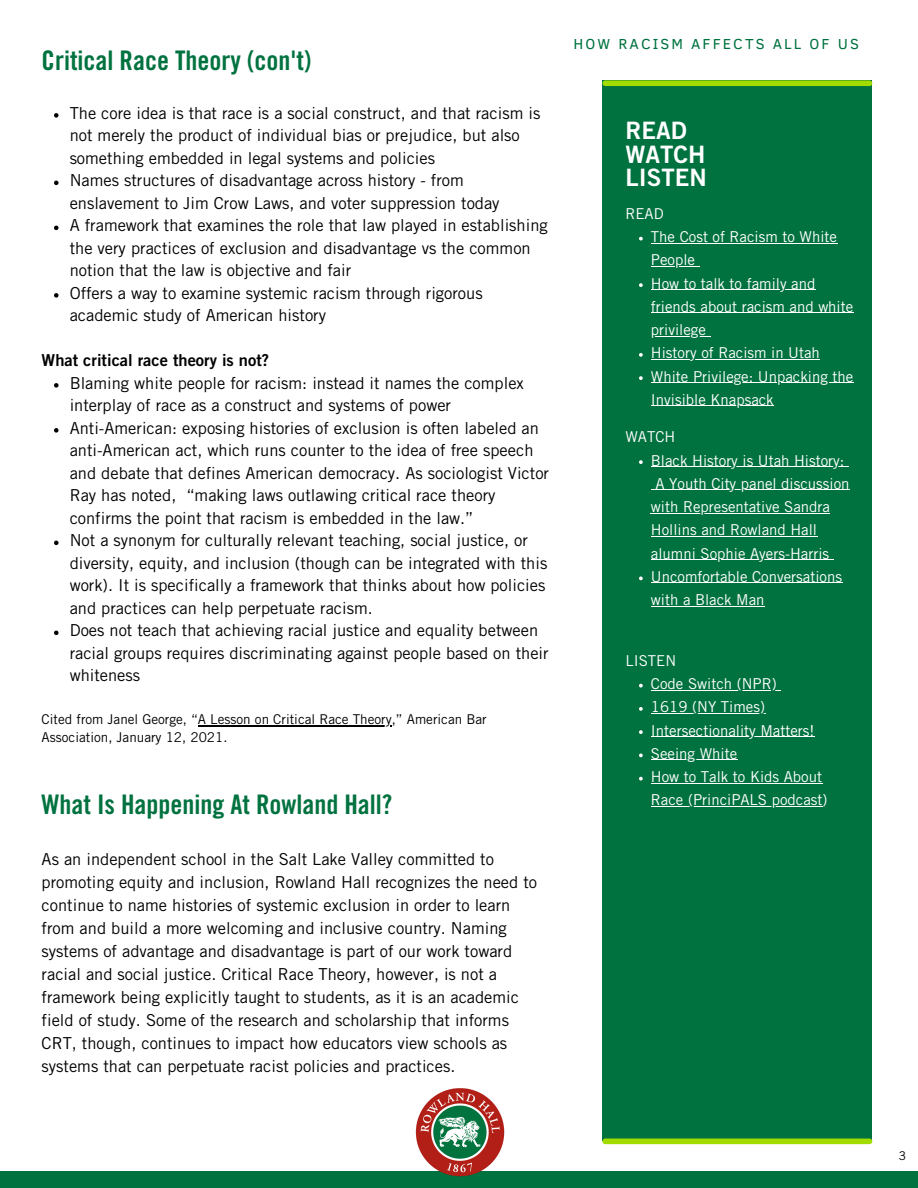
<style>
.page{position:relative;width:918px;height:1188px;background:#fff}
.page>*{position:absolute;margin:0;border:0;box-sizing:border-box;transform-origin:0 0}
.t1{font:27px "Trade Gothic LT Std Bd Cn 20";color:#00723f}
.t2{font:24px/23.7px "Trade Gothic LT Std Bd 2";color:#fff}
.t3{font:16.5px/22.5px "Trade Gothic LT Std";color:#000}
.t4{font:16.5px "Trade Gothic LT Std Bd 2";color:#000}
.t5{font:15px/23.2px "Trade Gothic LT Std";color:#fff}
.t6{font:14.85px "Clear Sans";letter-spacing:.14em;color:#00723f}
.t7{font:13.5px/18px "Trade Gothic LT Std";color:#000}
.t8{font:12px "Trade Gothic LT Std";color:#000}
</style>
<div class="page">
<div style="left:602px;top:80px;width:270px;height:1061px;background:#00723f"></div>
<div style="left:605px;top:1139px;width:265px;height:5px;background:#a1db00"></div>
<div style="left:605px;top:80px;width:265px;height:6px;background:#a1db00"></div>
<div style="left:0;top:1171px;width:918px;height:17px;background:#00723f"></div>
<img style="left:415px;top:1088px;width:89px;height:89px">
<svg style="left:639px;top:237px;width:4px;height:4px"></svg>
<hr style="left:651px;top:243px;width:186px;height:1px;background:#fff">
<hr style="left:651px;top:266px;width:44px;height:1px;background:#fff">
<svg style="left:639px;top:283px;width:4px;height:4px"></svg>
<hr style="left:651px;top:289px;width:164px;height:1px;background:#fff">
<hr style="left:651px;top:313px;width:202px;height:1px;background:#fff">
<hr style="left:651px;top:336px;width:55px;height:1px;background:#fff">
<svg style="left:639px;top:353px;width:4px;height:4px"></svg>
<hr style="left:651px;top:359px;width:169px;height:1px;background:#fff">
<svg style="left:639px;top:376px;width:4px;height:4px"></svg>
<hr style="left:651px;top:382px;width:202px;height:1px;background:#fff">
<hr style="left:651px;top:406px;width:123px;height:1px;background:#fff">
<svg style="left:639px;top:460px;width:4px;height:4px"></svg>
<hr style="left:651px;top:466px;width:194px;height:1px;background:#fff">
<hr style="left:656px;top:490px;width:194px;height:1px;background:#fff">
<hr style="left:651px;top:513px;width:179px;height:1px;background:#fff">
<hr style="left:651px;top:536px;width:166px;height:1px;background:#fff">
<hr style="left:651px;top:559px;width:178px;height:1px;background:#fff">
<svg style="left:639px;top:577px;width:4px;height:3px"></svg>
<hr style="left:651px;top:583px;width:191px;height:1px;background:#fff">
<hr style="left:651px;top:606px;width:114px;height:1px;background:#fff">
<svg style="left:639px;top:684px;width:4px;height:4px"></svg>
<hr style="left:651px;top:690px;width:126px;height:1px;background:#fff">
<svg style="left:639px;top:707px;width:4px;height:4px"></svg>
<hr style="left:651px;top:713px;width:114px;height:1px;background:#fff">
<svg style="left:639px;top:730px;width:4px;height:4px"></svg>
<hr style="left:651px;top:736px;width:164px;height:1px;background:#fff">
<svg style="left:639px;top:754px;width:4px;height:3px"></svg>
<hr style="left:651px;top:760px;width:86px;height:1px;background:#fff">
<svg style="left:639px;top:777px;width:4px;height:4px"></svg>
<hr style="left:651px;top:783px;width:171px;height:1px;background:#fff">
<hr style="left:651px;top:806px;width:172px;height:1px;background:#fff">
<svg style="left:54px;top:113px;width:5px;height:5px"></svg>
<svg style="left:54px;top:181px;width:5px;height:4px"></svg>
<svg style="left:54px;top:226px;width:5px;height:4px"></svg>
<svg style="left:54px;top:293px;width:5px;height:5px"></svg>
<svg style="left:54px;top:383px;width:5px;height:5px"></svg>
<svg style="left:54px;top:428px;width:5px;height:5px"></svg>
<svg style="left:54px;top:541px;width:5px;height:4px"></svg>
<svg style="left:54px;top:631px;width:5px;height:4px"></svg>
<hr style="left:198px;top:725px;width:194px;height:1px;background:#000">
<h1 class="t1" style="left:42px;top:50px;width:271px">Critical Race Theory (con't)</h1>
<p class="t3" style="left:70px;top:104px;width:480px">The core idea is that race is a social construct, and that racism is not merely the product of individual bias or prejudice, but also something embedded in legal systems and policies<br>Names structures of disadvantage across history - from enslavement to Jim Crow Laws, and voter suppression today<br>A framework that examines the role that law played in establishing the very practices of exclusion and disadvantage vs the common notion that the law is objective and fair<br>Offers a way to examine systemic racism through rigorous academic study of American history</p>
<p class="t4" style="left:42px;top:354px;width:229px">What critical race theory is not?</p>
<p class="t3" style="left:70px;top:374px;width:481px">Blaming white people for racism: instead it names the complex interplay of race as a construct and systems of power Anti-American: exposing histories of exclusion is often labeled an anti-American act, which runs counter to the idea of free speech and debate that defines American democracy. As sociologist Victor Ray has noted, “making laws outlawing critical race theory confirms the point that racism is embedded in the law.”<br>Not a synonym for culturally relevant teaching, social justice, or diversity, equity, and inclusion (though can be integrated with this work). It is specifically a framework that thinks about how policies and practices can help perpetuate racism.<br>Does not teach that achieving racial justice and equality between racial groups requires discriminating against people based on their whiteness</p>
<p class="t7" style="left:42px;top:712px;width:447px">Cited from Janel George, “A Lesson on Critical Race Theory,” American Bar<br>Association, January 12, 2021.</p>
<h1 class="t1" style="left:42px;top:795px;width:352px">What Is Happening At Rowland Hall?</h1>
<p class="t3" style="left:42px;top:850px;width:497px;line-height:23px">As an independent school in the Salt Lake Valley committed to promoting equity and inclusion, Rowland Hall recognizes the need to continue to name histories of systemic exclusion in order to learn from and build a more welcoming and inclusive country. Naming systems of advantage and disadvantage is part of our work toward racial and social justice. Critical Race Theory, however, is not a framework being explicitly taught to students, as it is an academic field of study. Some of the research and scholarship that informs CRT, though, continues to impact how educators view schools as systems that can perpetuate racist policies and practices.</p>
<p class="t6" style="left:574px;top:33px;width:287px">HOW RACISM AFFECTS ALL OF US</p>
<h2 class="t2" style="left:625px;top:122px;width:83px">READ<br>WATCH<br>LISTEN</h2>
<p class="t5" style="left:625px;top:204px;width:40px">READ</p>
<p class="t5" style="left:651px;top:227px;width:204px">The Cost of Racism to White<br>People<br>How to talk to family and friends about racism and white privilege<br>History of Racism in Utah<br>White Privilege: Unpacking the<br>Invisible Knapsack</p>
<p class="t5" style="left:625px;top:427px;width:51px">WATCH</p>
<p class="t5" style="left:651px;top:451px;width:195px">Black History is Utah History:</p>
<p class="t5" style="left:656px;top:474px;width:196px">A Youth City panel discussion</p>
<p class="t5" style="left:651px;top:497px;width:181px">with Representative Sandra</p>
<p class="t5" style="left:651px;top:520px;width:168px">Hollins and Rowland Hall</p>
<p class="t5" style="left:651px;top:544px;width:180px">alumni Sophie Ayers-Harris</p>
<p class="t5" style="left:651px;top:567px;width:193px">Uncomfortable Conversations</p>
<p class="t5" style="left:651px;top:590px;width:115px">with a Black Man</p>
<p class="t5" style="left:625px;top:651px;width:52px">LISTEN</p>
<p class="t5" style="left:651px;top:674px;width:178px">Code Switch (NPR)<br>1619 (NY Times)<br>Intersectionality Matters!<br>Seeing White<br>How to Talk to Kids About<br>Race (PrinciPALS podcast)</p>
<p class="t8" style="left:899px;top:1151px;width:9px">3</p>
</div>
